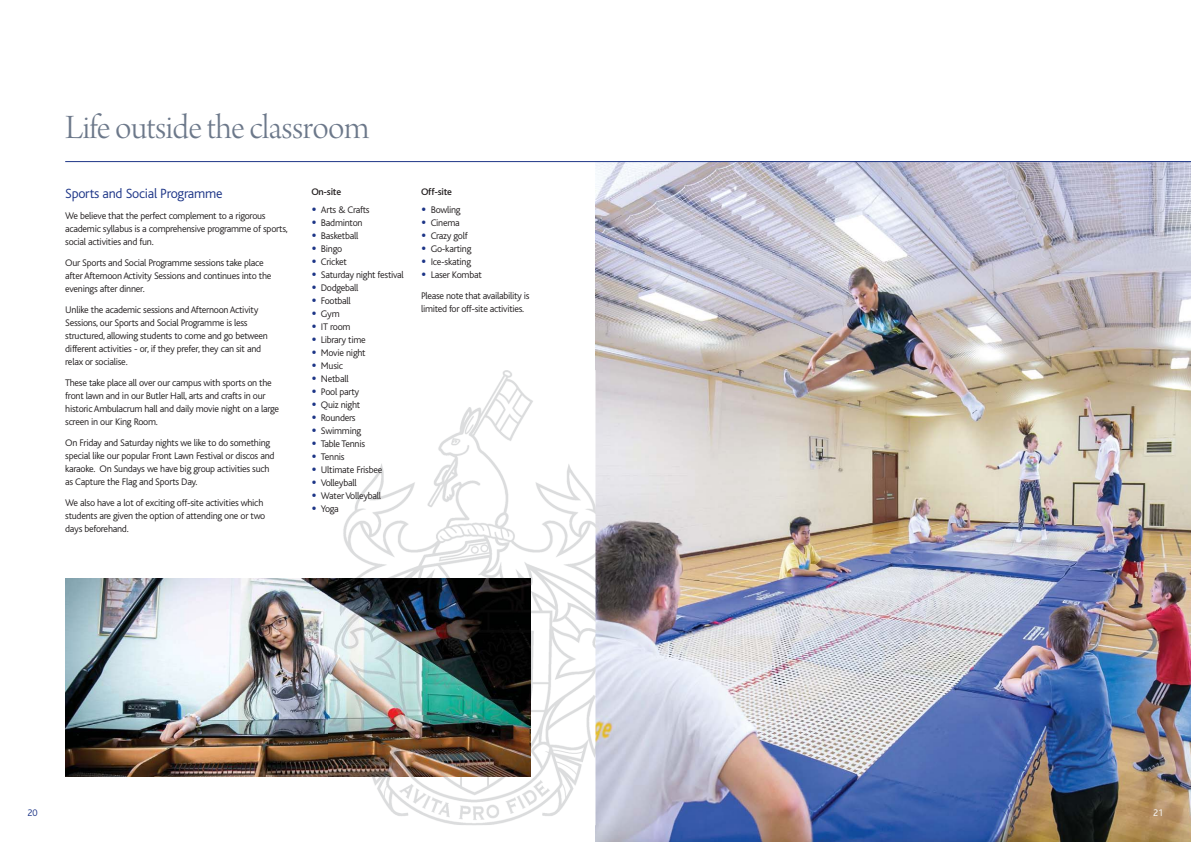
<style>
.page{position:relative;width:1191px;height:842px;background:#fff}
.page>*{position:absolute;margin:0;border:0;box-sizing:border-box;transform-origin:0 0}
.t1{font:36px "Arno Pro Light Display";letter-spacing:-.015em;color:#6c788a}
.t2{font:300 14px "Bliss";letter-spacing:-.015em;color:#1d3587}
.t3{font:300 10px/13px "Bliss";letter-spacing:-.025em;color:#231f20}
.t4{font:500 10px "Bliss";letter-spacing:-.025em;color:#231f20}
.t5{font:300 10px "Bliss";color:#1d3587}
.t6{font:300 10px "Bliss";color:#fff}
.s1{font-size:18px;color:#1d3587}
</style>
<div class="page">
<img style="left:595px;top:162px;width:596px;height:680px">
<img style="left:65px;top:578px;width:263px;height:199px">
<hr style="left:65px;top:161px;width:1126px;height:1px;background:#1d3587">
<img style="left:343px;top:370px;width:252px;height:455px">
<img style="left:328px;top:578px;width:202px;height:199px">
<h1 class="t1" style="left:65px;top:113px;width:306px">Life outside the classroom</h1>
<h2 class="t2" style="left:65px;top:188px;width:159px">Sports and Social Programme</h2>
<p class="t3" style="left:65px;top:210px;width:224px">We believe that the perfect complement to a rigorous academic syllabus is a comprehensive programme of sports, social activities and fun.</p>
<p class="t3" style="left:65px;top:257px;width:208px">Our Sports and Social Programme sessions take place after Afternoon Activity Sessions and continues into the evenings after dinner.</p>
<p class="t3" style="left:65px;top:304px;width:204px">Unlike the academic sessions and Afternoon Activity Sessions, our Sports and Social Programme is less structured, allowing students to come and go between different activities - or, if they prefer, they can sit and relax or socialise.</p>
<p class="t3" style="left:65px;top:377px;width:215px">These take place all over our campus with sports on the front lawn and in our Butler Hall, arts and crafts in our historic Ambulacrum hall and daily movie night on a large screen in our King Room.</p>
<p class="t3" style="left:65px;top:437px;width:211px">On Friday and Saturday nights we like to do something special like our popular Front Lawn Festival or discos and karaoke. On Sundays we have big group activities such as Capture the Flag and Sports Day.</p>
<p class="t3" style="left:65px;top:497px;width:202px">We also have a lot of exciting off-site activities which students are given the option of attending one or two days beforehand.</p>
<p class="t4" style="left:311px;top:188px;width:31px">On-site</p>
<p class="t3" style="left:311px;top:204px;width:60px"><span class="s1">•</span> Arts &amp; Crafts</p>
<p class="t3" style="left:311px;top:217px;width:53px"><span class="s1">•</span> Badminton</p>
<p class="t3" style="left:311px;top:230px;width:49px"><span class="s1">•</span> Basketball</p>
<p class="t3" style="left:311px;top:243px;width:32px"><span class="s1">•</span> Bingo</p>
<p class="t3" style="left:311px;top:256px;width:37px"><span class="s1">•</span> Cricket</p>
<p class="t3" style="left:311px;top:269px;width:94px"><span class="s1">•</span> Saturday night festival</p>
<p class="t3" style="left:311px;top:282px;width:49px"><span class="s1">•</span> Dodgeball</p>
<p class="t3" style="left:311px;top:295px;width:41px"><span class="s1">•</span> Football</p>
<p class="t3" style="left:311px;top:308px;width:30px"><span class="s1">•</span> Gym</p>
<p class="t3" style="left:311px;top:321px;width:41px"><span class="s1">•</span> IT room</p>
<p class="t3" style="left:311px;top:334px;width:56px"><span class="s1">•</span> Library time</p>
<p class="t3" style="left:311px;top:347px;width:56px"><span class="s1">•</span> Movie night</p>
<p class="t3" style="left:311px;top:360px;width:33px"><span class="s1">•</span> Music</p>
<p class="t3" style="left:311px;top:373px;width:39px"><span class="s1">•</span> Netball</p>
<p class="t3" style="left:311px;top:386px;width:50px"><span class="s1">•</span> Pool party</p>
<p class="t3" style="left:311px;top:399px;width:50px"><span class="s1">•</span> Quiz night</p>
<p class="t3" style="left:311px;top:412px;width:46px"><span class="s1">•</span> Rounders</p>
<p class="t3" style="left:311px;top:425px;width:51px"><span class="s1">•</span> Swimming</p>
<p class="t3" style="left:311px;top:438px;width:55px"><span class="s1">•</span> Table Tennis</p>
<p class="t3" style="left:311px;top:451px;width:35px"><span class="s1">•</span> Tennis</p>
<p class="t3" style="left:311px;top:464px;width:73px"><span class="s1">•</span> Ultimate Frisbee</p>
<p class="t3" style="left:311px;top:477px;width:47px"><span class="s1">•</span> Volleyball</p>
<p class="t3" style="left:311px;top:490px;width:71px"><span class="s1">•</span> Water Volleyball</p>
<p class="t3" style="left:311px;top:503px;width:29px"><span class="s1">•</span> Yoga</p>
<p class="t4" style="left:421px;top:188px;width:32px">Off-site</p>
<p class="t3" style="left:421px;top:204px;width:41px"><span class="s1">•</span> Bowling</p>
<p class="t3" style="left:421px;top:217px;width:40px"><span class="s1">•</span> Cinema</p>
<p class="t3" style="left:421px;top:230px;width:48px"><span class="s1">•</span> Crazy golf</p>
<p class="t3" style="left:421px;top:243px;width:52px"><span class="s1">•</span> Go-karting</p>
<p class="t3" style="left:421px;top:256px;width:51px"><span class="s1">•</span> Ice-skating</p>
<p class="t3" style="left:421px;top:265px;width:110px;line-height:21px"><span class="s1">•</span> Laser Kombat<br>Please note that availability is</p>
<p class="t3" style="left:421px;top:303px;width:105px">limited for off-site activities.</p>
<p class="t5" style="left:28px;top:808px;width:12px">20</p>
<p class="t6" style="left:1153px;top:808px;width:12px">21</p>
</div>
